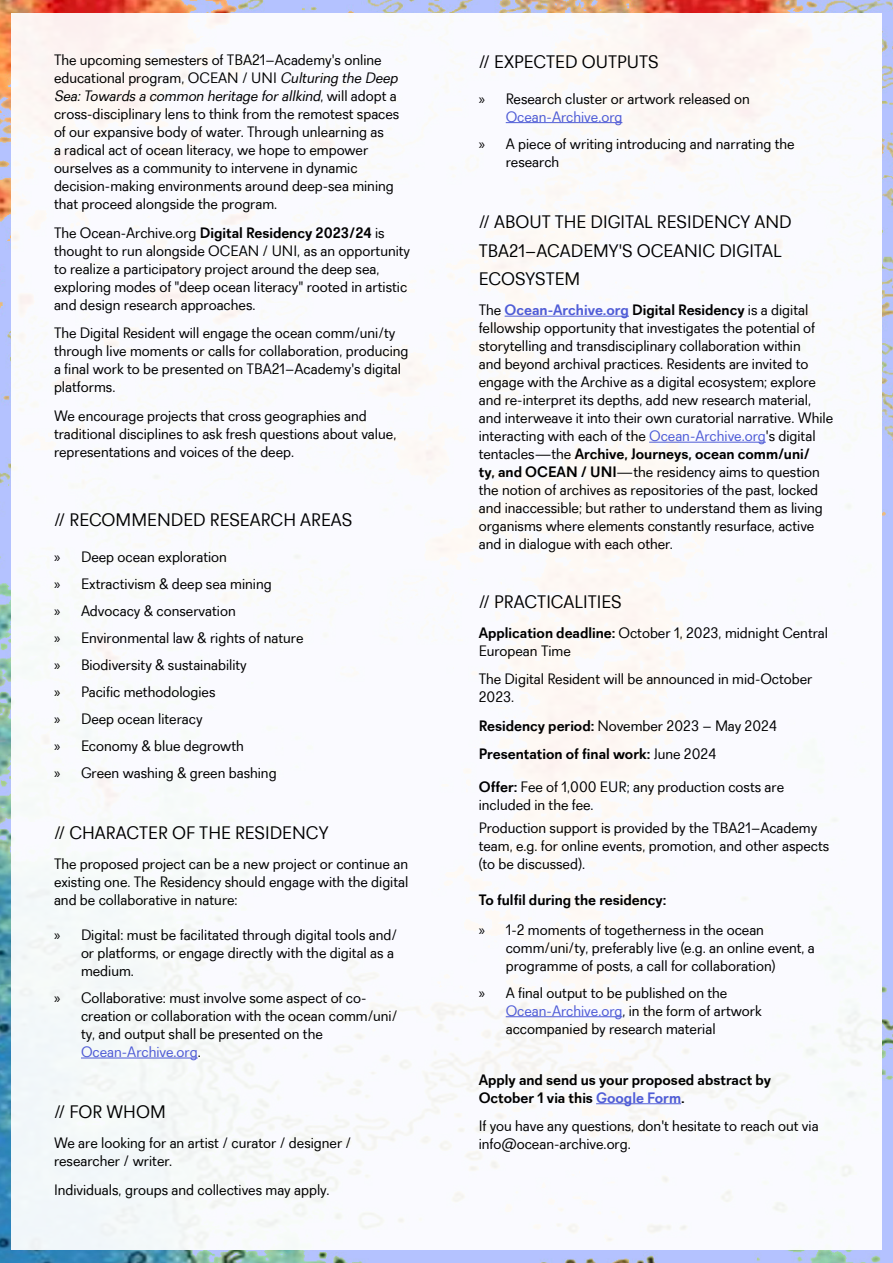
<style>
.page{position:relative;width:893px;height:1263px;background:#fff}
.page>*{position:absolute;margin:0;border:0;box-sizing:border-box;transform-origin:0 0}
.Headline_in_text{font:18px/28.5px "Recta";color:#000}
.Paragraph_-_regular{font:15px/18px "Recta";color:#000}
.Paragraph_-_regular-2{font:700 15px/18px "Recta";color:#000}
.Sub_headline_paragra{font:15px/18px "Recta";color:#000}
.Paragraph_Sub-headli{font:700 15px "Recta";color:#000}
.s1{font-style:italic}
.s2{font-weight:700}
.s3{font-family:"Myriad Pro"}
.s4{color:#4f5cd6}
.s5{font-weight:700;color:#4f5cd6}
.s6{font-weight:400}
</style>
<div class="page">
<img style="left:0;top:0;width:893px;height:1263px">
<img style="left:11px;top:13px;width:870px;height:1237px">
<hr style="left:81px;top:1057px;width:117px;height:1px;background:#4f5cd6">
<hr style="left:506px;top:122px;width:116px;height:1px;background:#4f5cd6">
<hr style="left:505px;top:316px;width:124px;height:1px;background:#4f5cd6">
<hr style="left:649px;top:442px;width:117px;height:1px;background:#4f5cd6">
<hr style="left:506px;top:1016px;width:116px;height:1px;background:#4f5cd6">
<hr style="left:596px;top:1103px;width:85px;height:1px;background:#4f5cd6">
<p class="Paragraph_-_regular" style="left:54px;top:52px;width:348px">The upcoming semesters of TBA21–Academy's online educational program, OCEAN / UNI <span class="s1">Culturing the Deep Sea:Towards a common heritage for allkind</span>, w i l l a d o p t a cross-disciplinary lens to think from the remotest spaces of our expansive body of water. Through unlearning as<br>a radical act of ocean literacy, we hope to empower ourselves as a community to intervene in dynamic decision-making environments around deep-sea mining that proceed alongside the program.</p>
<p class="Paragraph_-_regular" style="left:54px;top:225px;width:358px">The Ocean-Archive.org <span class="s2">Digital Residency 2023/24</span> is thought to run alongside OCEAN / UNI, as an opportunity to realize a participatory project around the deep sea, exploring modes of "deep ocean literacy" rooted in artistic and design research approaches.</p>
<p class="Paragraph_-_regular" style="left:54px;top:325px;width:356px">The Digital Resident will engage the ocean comm/uni/ty through live moments or calls for collaboration, producing a final work to be presented on TBA21–Academy's digital platforms.</p>
<p class="Paragraph_-_regular" style="left:54px;top:408px;width:344px">We encourage projects that cross geographies and traditional disciplines to ask fresh questions about value, representations and voices of the deep.</p>
<p class="Headline_in_text" style="left:54px;top:507px;width:300px">// RECOMMENDED RESEARCH AREAS</p>
<p class="Paragraph_-_regular" style="left:54px;top:549px;width:174px"><span class="s3">»</span> Deep ocean exploration</p>
<p class="Paragraph_-_regular" style="left:54px;top:576px;width:219px"><span class="s3">»</span> Extractivism &amp; deep sea mining</p>
<p class="Paragraph_-_regular" style="left:54px;top:603px;width:183px"><span class="s3">»</span> Advocacy &amp; conservation</p>
<p class="Paragraph_-_regular" style="left:54px;top:630px;width:251px"><span class="s3">»</span> Environmental law &amp; rights of nature</p>
<p class="Paragraph_-_regular" style="left:54px;top:657px;width:194px"><span class="s3">»</span> Biodiversity &amp; sustainability</p>
<p class="Paragraph_-_regular" style="left:54px;top:684px;width:163px"><span class="s3">»</span> Pacific methodologies</p>
<p class="Paragraph_-_regular" style="left:54px;top:711px;width:150px"><span class="s3">»</span> Deep ocean literacy</p>
<p class="Paragraph_-_regular" style="left:54px;top:738px;width:191px"><span class="s3">»</span> Economy &amp; blue degrowth</p>
<p class="Paragraph_-_regular" style="left:54px;top:765px;width:224px"><span class="s3">»</span> Green washing &amp; green bashing</p>
<p class="Headline_in_text" style="left:54px;top:820px;width:276px">// CHARACTER OF THE RESIDENCY</p>
<p class="Paragraph_-_regular" style="left:54px;top:856px;width:356px;text-align:justify">The proposed project can be a new project or continue an existing one. The Residency should engage with the digital and be collaborative in nature:</p>
<p class="Paragraph_-_regular" style="left:81px;top:927px;width:318px;text-indent:-27px"><span class="s3">»</span> Digital: must be facilitated through digital tools and/ or platforms, or engage directly with the digital as a medium.</p>
<p class="Paragraph_-_regular" style="left:81px;top:990px;width:318px;text-indent:-27px"><span class="s3">»</span> Collaborative: must involve some aspect of co&shy;creation or collaboration with the ocean comm/uni/ ty, and output shall be presented on the <span class="s4">Ocean-Archive.org</span>.</p>
<p class="Headline_in_text" style="left:54px;top:1099px;width:113px">// FOR WHOM</p>
<p class="Paragraph_-_regular" style="left:54px;top:1135px;width:299px">We are looking for an artist / curator / designer / researcher / writer.</p>
<p class="Paragraph_-_regular" style="left:54px;top:1182px;width:277px">Individuals, groups and collectives may apply.</p>
<p class="Headline_in_text" style="left:479px;top:48px;width:181px">// EXPECTED OUTPUTS</p>
<p class="Paragraph_-_regular" style="left:506px;top:91px;width:246px;text-indent:-27px"><span class="s3">»</span> Research cluster or artwork released on<br><span class="s4">Ocean-Archive.org</span></p>
<p class="Paragraph_-_regular" style="left:506px;top:136px;width:290px;text-indent:-27px"><span class="s3">»</span> A piece of writing introducing and narrating the research</p>
<p class="Headline_in_text" style="left:479px;top:209px;width:314px">// ABOUT THE DIGITAL RESIDENCY AND<br>TBA21–ACADEMY'S OCEANIC DIGITAL<br>ECOSYSTEM</p>
<p class="Paragraph_-_regular" style="left:479px;top:302px;width:356px">The <span class="s5">Ocean-Archive.org</span> <span class="s2">Digital Residency</span> is a digital fellowship opportunity that investigates the potential of storytelling and transdisciplinary collaboration within<br>and beyond archival practices. Residents are invited to engage with the Archive as a digital ecosystem; explore and re-interpret its depths, add new research material, and interweave it into their own curatorial narrative. While interacting with each of the <span class="s4">Ocean-Archive.org</span>'s digital tentacles—the <span class="s2">Archive, Journeys, ocean comm/uni/<br>ty, and OCEAN / UNI</span>—the residency aims to question the notion of archives as repositories of the past, locked and inaccessible; but rather to understand them as living organisms where elements constantly resurface, active and in dialogue with each other.</p>
<p class="Headline_in_text" style="left:479px;top:588px;width:144px">// PRACTICALITIES</p>
<p class="Paragraph_-_regular" style="left:479px;top:625px;width:351px"><span class="s2">Application deadline:</span> October 1, 2023, midnight Central<br>European Time</p>
<p class="Paragraph_-_regular" style="left:479px;top:671px;width:335px">The Digital Resident will be announced in mid-October<br>2023.</p>
<p class="Paragraph_-_regular" style="left:479px;top:718px;width:300px"><span class="s2">Residency period:</span> November 2023 – May 2024</p>
<p class="Paragraph_-_regular-2" style="left:479px;top:746px;width:239px">Presentation of final work: <span class="s6">June 2024</span></p>
<p class="Sub_headline_paragra" style="left:479px;top:779px;width:307px"><span class="s2">Offer:</span> Fee of 1,000 EUR; any production costs are included in the fee.</p>
<p class="Paragraph_-_regular" style="left:479px;top:820px;width:352px">Production support is provided by the TBA21–Academy team, e.g. for online events, promotion, and other aspects (to be discussed).</p>
<p class="Paragraph_Sub-headli" style="left:479px;top:893px;width:189px">To fulfil during the residency:</p>
<p class="Paragraph_-_regular" style="left:506px;top:922px;width:311px;text-indent:-27px"><span class="s3">»</span> 1-2 moments of togetherness in the ocean comm/uni/ty, preferably live (e.g. an online event, a programme of posts, a call for collaboration)</p>
<p class="Paragraph_-_regular" style="left:506px;top:985px;width:258px;text-indent:-27px"><span class="s3">»</span> A final output to be published on the<br><span class="s4">Ocean-Archive.org</span>, in the form of artwork accompanied by research material</p>
<p class="Paragraph_-_regular-2" style="left:479px;top:1072px;width:294px">Apply and send us your proposed abstract by<br>October 1 via this <span class="s4">Google Form</span>.</p>
<p class="Paragraph_-_regular" style="left:479px;top:1118px;width:341px">If you have any questions, don't hesitate to reach out via info@ocean-archive.org.</p>
</div>
